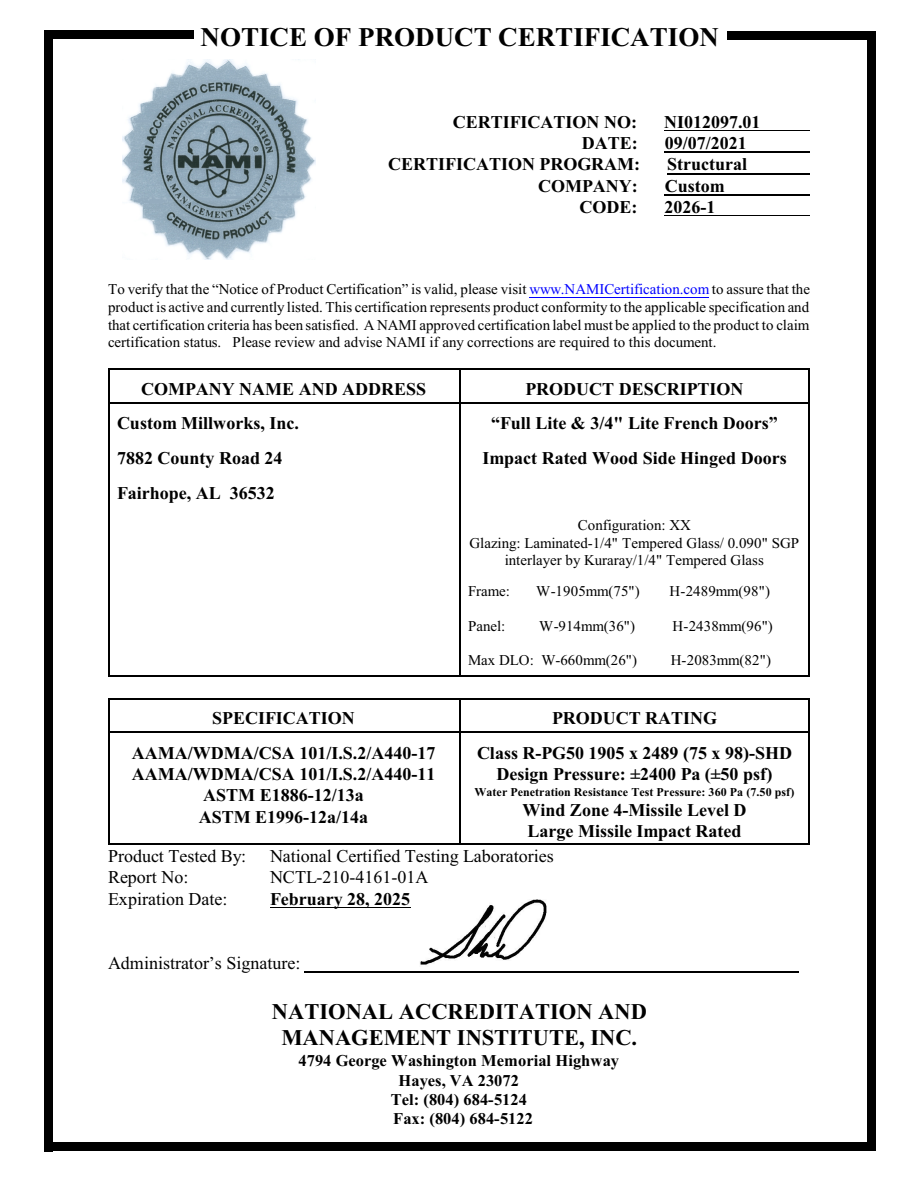
<style>
.page{position:relative;width:918px;height:1188px;background:#fff}
.page>*{position:absolute;margin:0;border:0;box-sizing:border-box;transform-origin:0 0}
.t1{font:700 27px "Times New Roman";color:#000}
.t2{font:700 22.5px/26.2px "Times New Roman";color:#000;text-align:center}
.t3{font:700 18px/21.3px "Times New Roman";color:#000;text-align:center}
.t4{font:18px "Times New Roman";color:#000}
.t5{font:700 16.5px/19.5px "Times New Roman";color:#000;text-align:center}
.t6{font:15px/17.7px "Times New Roman";color:#000;text-align:justify}
.t7{font:700 12px "Times New Roman";letter-spacing:.005em;color:#000}
.s1{color:#00f}
</style>
<div class="page">
<hr style="left:108px;top:369px;width:351px;height:1px;background:#000">
<hr style="left:108px;top:370px;width:1px;height:33px;background:#000">
<hr style="left:108px;top:402px;width:351px;height:1px;background:#000">
<hr style="left:809px;top:369px;width:1px;height:34px;background:#000">
<hr style="left:459px;top:369px;width:351px;height:1px;background:#000">
<hr style="left:459px;top:370px;width:1px;height:33px;background:#000">
<hr style="left:459px;top:402px;width:349px;height:1px;background:#000">
<hr style="left:108px;top:403px;width:1px;height:35px;background:#000">
<hr style="left:809px;top:403px;width:1px;height:35px;background:#000">
<hr style="left:459px;top:403px;width:1px;height:35px;background:#000">
<hr style="left:108px;top:438px;width:1px;height:34px;background:#000">
<hr style="left:809px;top:438px;width:1px;height:34px;background:#000">
<hr style="left:459px;top:438px;width:1px;height:34px;background:#000">
<hr style="left:108px;top:472px;width:1px;height:35px;background:#000">
<hr style="left:809px;top:472px;width:1px;height:35px;background:#000">
<hr style="left:459px;top:472px;width:1px;height:35px;background:#000">
<hr style="left:108px;top:507px;width:1px;height:66px;background:#000">
<hr style="left:809px;top:507px;width:1px;height:66px;background:#000">
<hr style="left:459px;top:507px;width:1px;height:66px;background:#000">
<hr style="left:108px;top:573px;width:1px;height:35px;background:#000">
<hr style="left:809px;top:573px;width:1px;height:35px;background:#000">
<hr style="left:459px;top:573px;width:1px;height:35px;background:#000">
<hr style="left:108px;top:608px;width:1px;height:34px;background:#000">
<hr style="left:809px;top:608px;width:1px;height:34px;background:#000">
<hr style="left:459px;top:608px;width:1px;height:34px;background:#000">
<hr style="left:108px;top:676px;width:351px;height:1px;background:#000">
<hr style="left:108px;top:642px;width:1px;height:33px;background:#000">
<hr style="left:809px;top:642px;width:1px;height:35px;background:#000">
<hr style="left:459px;top:676px;width:351px;height:1px;background:#000">
<hr style="left:459px;top:642px;width:1px;height:33px;background:#000">
<hr style="left:108px;top:698px;width:351px;height:1px;background:#000">
<hr style="left:108px;top:700px;width:1px;height:33px;background:#000">
<hr style="left:108px;top:731px;width:351px;height:2px;background:#000">
<hr style="left:809px;top:698px;width:1px;height:35px;background:#000">
<hr style="left:459px;top:698px;width:351px;height:1px;background:#000">
<hr style="left:459px;top:700px;width:1px;height:33px;background:#000">
<hr style="left:459px;top:731px;width:349px;height:2px;background:#000">
<hr style="left:108px;top:844px;width:351px;height:1px;background:#000">
<hr style="left:108px;top:733px;width:1px;height:111px;background:#000">
<hr style="left:809px;top:733px;width:1px;height:112px;background:#000">
<hr style="left:459px;top:844px;width:351px;height:1px;background:#000">
<hr style="left:459px;top:733px;width:1px;height:111px;background:#000">
<hr style="left:664px;top:130px;width:146px;height:1px;background:#000">
<hr style="left:665px;top:152px;width:145px;height:1px;background:#000">
<hr style="left:667px;top:173px;width:143px;height:1px;background:#000">
<hr style="left:665px;top:194px;width:145px;height:1px;background:#000">
<hr style="left:665px;top:215px;width:145px;height:1px;background:#000">
<hr style="left:530px;top:297px;width:179px;height:1px;background:#00f">
<hr style="left:270px;top:907px;width:140px;height:1px;background:#000">
<div style="left:867px;top:32px;width:8px;height:1119px;background:#000"></div>
<div style="left:728px;top:32px;width:147px;height:8px;background:#000"></div>
<div style="left:44px;top:31px;width:9px;height:1120px;background:#000"></div>
<div style="left:44px;top:30px;width:150px;height:9px;background:#000"></div>
<hr style="left:304px;top:971px;width:495px;height:2px;background:#000">
<div style="left:44px;top:1142px;width:831px;height:9px;background:#000"></div>
<img style="left:122px;top:60px;width:194px;height:199px">
<img style="left:420px;top:900px;width:127px;height:65px">
<h1 class="t1" style="left:201px;top:28px;width:520px">NOTICE OF PRODUCT CERTIFICATION</h1>
<p class="t3" style="left:453px;top:113px;width:186px">CERTIFICATION NO:</p>
<p class="t3" style="left:664px;top:113px;width:98px">NI012097.01</p>
<p class="t3" style="left:582px;top:134px;width:57px">DATE:</p>
<p class="t3" style="left:665px;top:134px;width:84px">09/07/2021</p>
<p class="t3" style="left:388px;top:155px;width:254px">CERTIFICATION PROGRAM:</p>
<p class="t3" style="left:667px;top:155px;width:81px">Structural</p>
<p class="t3" style="left:538px;top:177px;width:101px">COMPANY:</p>
<p class="t3" style="left:665px;top:177px;width:61px">Custom</p>
<p class="t3" style="left:580px;top:198px;width:59px">CODE:</p>
<p class="t3" style="left:665px;top:198px;width:52px">2026-1</p>
<p class="t6" style="left:108px;top:282px;width:703px">To verify that the “Notice of Product Certification” is valid, please visit <span class="s1">www.NAMICertification.com</span> to assure that the product is active and currently listed. This certification represents product conformity to the applicable specification and that certification criteria has been satisfied. A NAMI approved certification label must be applied to the product to claim certification status. Please review and advise NAMI if any corrections are required to this document.</p>
<p class="t3" style="left:141px;top:380px;width:287px">COMPANY NAME AND ADDRESS</p>
<p class="t3" style="left:525px;top:380px;width:220px">PRODUCT DESCRIPTION</p>
<p class="t3" style="left:117px;top:415px;width:183px">Custom Millworks, Inc.</p>
<p class="t3" style="left:491px;top:415px;width:288px">“Full Lite &amp; 3/4" Lite French Doors”</p>
<p class="t3" style="left:117px;top:449px;width:167px">7882 County Road 24</p>
<p class="t3" style="left:482px;top:449px;width:306px">Impact Rated Wood Side Hinged Doors</p>
<p class="t3" style="left:117px;top:484px;width:159px">Fairhope, AL 36532</p>
<p class="t6" style="left:469px;top:517px;width:331px;text-align:center">Configuration: XX<br>Glazing: Laminated-1/4" Tempered Glass/ 0.090" SGP interlayer by Kuraray/1/4" Tempered Glass</p>
<p class="t6" style="left:468px;top:584px;width:44px">Frame:</p>
<p class="t6" style="left:536px;top:584px;width:105px">W-1905mm(75")</p>
<p class="t6" style="left:670px;top:584px;width:102px">H-2489mm(98")</p>
<p class="t6" style="left:468px;top:618px;width:39px">Panel:</p>
<p class="t6" style="left:539px;top:618px;width:98px">W-914mm(36")</p>
<p class="t6" style="left:673px;top:618px;width:102px">H-2438mm(96")</p>
<p class="t6" style="left:468px;top:653px;width:171px">Max DLO: W-660mm(26")</p>
<p class="t6" style="left:671px;top:653px;width:102px">H-2083mm(82")</p>
<p class="t3" style="left:212px;top:710px;width:144px">SPECIFICATION</p>
<p class="t3" style="left:552px;top:710px;width:167px">PRODUCT RATING</p>
<p class="t3" style="left:132px;top:744px;width:305px">AAMA/WDMA/CSA 101/I.S.2/A440-17<br>AAMA/WDMA/CSA 101/I.S.2/A440-11<br>ASTM E1886-12/13a<br>ASTM E1996-12a/14a</p>
<p class="t3" style="left:477px;top:744px;width:317px">Class R-PG50 1905 x 2489 (75 x 98)-SHD<br>Design Pressure: ±2400 Pa (±50 psf)</p>
<p class="t7" style="left:475px;top:787px;width:321px">Water Penetration Resistance Test Pressure: 360 Pa (7.50 psf)</p>
<p class="t3" style="left:523px;top:801px;width:225px;text-align:left">Wind Zone 4-Missile Level D<br>Large Missile Impact Rated</p>
<p class="t4" style="left:108px;top:850px;width:140px">Product Tested By:</p>
<p class="t4" style="left:270px;top:850px;width:285px">National Certified Testing Laboratories</p>
<p class="t4" style="left:108px;top:871px;width:82px">Report No:</p>
<p class="t4" style="left:270px;top:871px;width:160px">NCTL-210-4161-01A</p>
<p class="t4" style="left:108px;top:892px;width:121px">Expiration Date:</p>
<p class="t3" style="left:270px;top:890px;width:142px">February 28, 2025</p>
<p class="t4" style="left:108px;top:956px;width:194px">Administrator’s Signature:</p>
<h2 class="t2" style="left:272px;top:1001px;width:376px">NATIONAL ACCREDITATION AND<br>MANAGEMENT INSTITUTE, INC.</h2>
<p class="t5" style="left:299px;top:1053px;width:322px">4794 George Washington Memorial Highway<br>Hayes, VA 23072<br>Tel: (804) 684-5124<br>Fax: (804) 684-5122</p>
</div>
